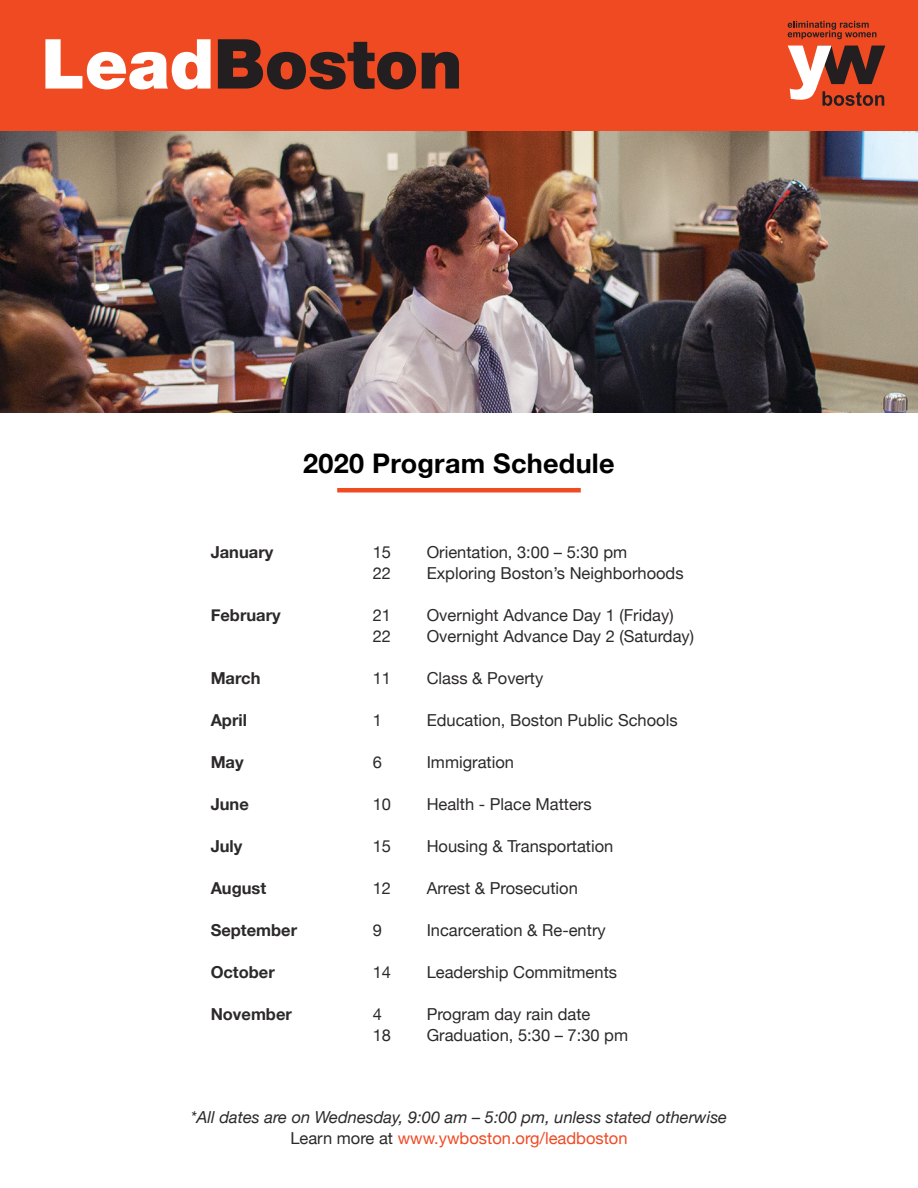
<style>
.page{position:relative;width:918px;height:1188px;background:#fff}
.page>*{position:absolute;margin:0;border:0;box-sizing:border-box;transform-origin:0 0}
.t1{font:900 69px "Helvetica Neue LT Std";letter-spacing:-.005em;color:#231f20}
.t2{font:700 27px "Helvetica Neue";letter-spacing:.01em;color:#000}
.t3{font:16.5px "Helvetica Neue";color:#2c292a}
.t4{font:700 16.5px "Helvetica Neue";color:#2c292a}
.t5{font:italic 16.5px "Helvetica Neue";color:#2c292a}
.t6{font:16.5px "Helvetica Neue";color:#f04a23}
.s1{color:#fff}
.s2{color:#2c292a}
</style>
<div class="page">
<div style="left:0;top:0;width:918px;height:132px;background:#f04a23"></div>
<svg style="left:788px;top:46px;width:97px;height:60px"></svg>
<svg style="left:788px;top:21px;width:88px;height:18px"></svg>
<img style="left:0;top:132px;width:918px;height:280px">
<hr style="left:337px;top:488px;width:244px;height:4px;background:#f04a23">
<p class="t1" style="left:42px;top:23px;width:423px"><span class="s1">Lead</span>Boston</p>
<p class="t2" style="left:303px;top:442px;width:313px">2020 Program Schedule</p>
<p class="t4" style="left:211px;top:539px;width:64px">January</p>
<p class="t3" style="left:373px;top:540px;width:20px">15</p>
<p class="t3" style="left:427px;top:540px;width:202px">Orientation, 3:00 – 5:30 pm</p>
<p class="t3" style="left:373px;top:561px;width:20px">22</p>
<p class="t3" style="left:427px;top:561px;width:258px">Exploring Boston’s Neighborhoods</p>
<p class="t4" style="left:211px;top:602px;width:71px">February</p>
<p class="t3" style="left:373px;top:603px;width:20px">21</p>
<p class="t3" style="left:427px;top:603px;width:248px">Overnight Advance Day 1 (Friday)</p>
<p class="t3" style="left:373px;top:624px;width:20px">22</p>
<p class="t3" style="left:427px;top:624px;width:269px">Overnight Advance Day 2 (Saturday)</p>
<p class="t4" style="left:211px;top:665px;width:51px">March</p>
<p class="t3" style="left:373px;top:666px;width:20px">11</p>
<p class="t3" style="left:427px;top:666px;width:118px">Class &amp; Poverty</p>
<p class="t4" style="left:211px;top:707px;width:38px">April</p>
<p class="t3" style="left:373px;top:708px;width:11px">1</p>
<p class="t3" style="left:427px;top:708px;width:252px">Education, Boston Public Schools</p>
<p class="t4" style="left:211px;top:749px;width:35px">May</p>
<p class="t3" style="left:373px;top:750px;width:11px">6</p>
<p class="t3" style="left:427px;top:750px;width:89px">Immigration</p>
<p class="t4" style="left:211px;top:791px;width:40px">June</p>
<p class="t3" style="left:373px;top:792px;width:20px">10</p>
<p class="t3" style="left:427px;top:792px;width:167px">Health - Place Matters</p>
<p class="t4" style="left:211px;top:833px;width:33px">July</p>
<p class="t3" style="left:373px;top:834px;width:20px">15</p>
<p class="t3" style="left:427px;top:834px;width:188px">Housing &amp; Transportation</p>
<p class="t4" style="left:211px;top:875px;width:57px">August</p>
<p class="t3" style="left:373px;top:876px;width:20px">12</p>
<p class="t3" style="left:427px;top:876px;width:153px">Arrest &amp; Prosecution</p>
<p class="t4" style="left:211px;top:917px;width:88px">September</p>
<p class="t3" style="left:373px;top:918px;width:11px">9</p>
<p class="t3" style="left:427px;top:918px;width:181px">Incarceration &amp; Re-entry</p>
<p class="t4" style="left:211px;top:959px;width:66px">October</p>
<p class="t3" style="left:373px;top:960px;width:20px">14</p>
<p class="t3" style="left:427px;top:960px;width:192px">Leadership Commitments</p>
<p class="t4" style="left:211px;top:1001px;width:83px">November</p>
<p class="t3" style="left:373px;top:1002px;width:11px">4</p>
<p class="t3" style="left:427px;top:1002px;width:165px">Program day rain date</p>
<p class="t3" style="left:373px;top:1023px;width:20px">18</p>
<p class="t3" style="left:427px;top:1023px;width:203px">Graduation, 5:30 – 7:30 pm</p>
<p class="t5" style="left:191px;top:1106px;width:538px">*All dates are on Wednesday, 9:00 am – 5:00 pm, unless stated otherwise</p>
<p class="t6" style="left:290px;top:1127px;width:339px"><span class="s2">Learn more at</span> www.ywboston.org/leadboston</p>
</div>
